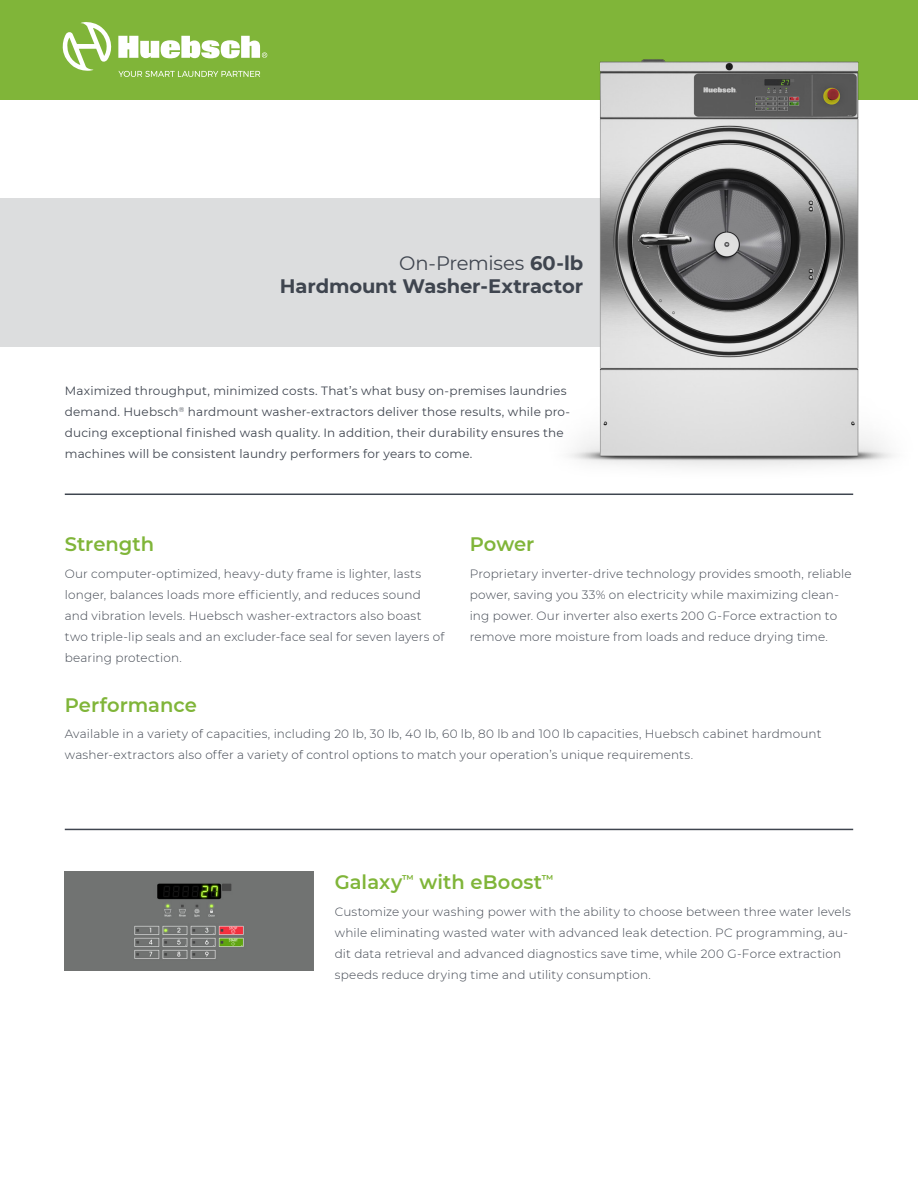
<style>
.page{position:relative;width:918px;height:1188px;background:#fff}
.page>*{position:absolute;margin:0;border:0;box-sizing:border-box;transform-origin:0 0}
.t1{font:600 19.5px "Montserrat";color:#80b539}
.t2{font:700 19.5px/23.4px "Montserrat";letter-spacing:-.005em;color:#3f454f;text-align:right}
.t3{font:300 12px/21px "Montserrat";letter-spacing:.015em;color:#3f454f}
.t4{font:12px/21px "Montserrat";letter-spacing:.015em;color:#3f454f}
.s1{font-weight:400}
</style>
<div class="page">
<div style="left:0;top:0;width:918px;height:99px;background:#80b539"></div>
<div style="left:0;top:198px;width:740px;height:149px;background:#dcddde"></div>
<svg style="left:63px;top:22px;width:49px;height:49px"></svg>
<svg style="left:118px;top:36px;width:149px;height:22px"></svg>
<svg style="left:118px;top:71px;width:142px;height:6px"></svg>
<img style="left:478px;top:59px;width:440px;height:436px">
<hr style="left:65px;top:494px;width:788px;height:1px;background:#3f454f">
<hr style="left:65px;top:829px;width:788px;height:1px;background:#3f454f">
<img style="left:65px;top:872px;width:248px;height:99px">
<h1 class="t2" style="left:280px;top:250px;width:305px"><span class="s1">On-Premises</span> 60-lb<br>Hardmount Washer-Extractor</h1>
<p class="t4" style="left:65px;top:380px;width:507px">Maximized throughput, minimized costs. That’s what busy on-premises laundries demand. Huebsch<sup>®</sup> hardmount washer-extractors deliver those results, while pro&shy;ducing exceptional finished wash quality. In addition, their durability ensures the machines will be consistent laundry performers for years to come.</p>
<h1 class="t1" style="left:65px;top:531px;width:91px">Strength</h1>
<p class="t3" style="left:65px;top:563px;width:381px">Our computer-optimized, heavy-duty frame is lighter, lasts longer, balances loads more efficiently, and reduces sound and vibration levels. Huebsch washer-extractors also boast two triple-lip seals and an excluder-face seal for seven layers of bearing protection.</p>
<h1 class="t1" style="left:65px;top:691px;width:134px">Performance</h1>
<h1 class="t1" style="left:470px;top:531px;width:66px">Power</h1>
<p class="t3" style="left:470px;top:563px;width:383px">Proprietary inverter-drive technology provides smooth, reliable power, saving you 33% on electricity while maximizing clean&shy;ing power. Our inverter also exerts 200 G-Force extraction to remove more moisture from loads and reduce drying time.</p>
<p class="t3" style="left:65px;top:723px;width:758px">Available in a variety of capacities, including 20 lb, 30 lb, 40 lb, 60 lb, 80 lb and 100 lb capacities, Huebsch cabinet hardmount washer-extractors also offer a variety of control options to match your operation’s unique requirements.</p>
<h1 class="t1" style="left:335px;top:869px;width:220px">Galaxy<sup>™</sup> with eBoost<sup>™</sup></h1>
<p class="t3" style="left:335px;top:901px;width:518px">Customize your washing power with the ability to choose between three water levels while eliminating wasted water with advanced leak detection. PC programming, au&shy;dit data retrieval and advanced diagnostics save time, while 200 G-Force extraction speeds reduce drying time and utility consumption.</p>
</div>
